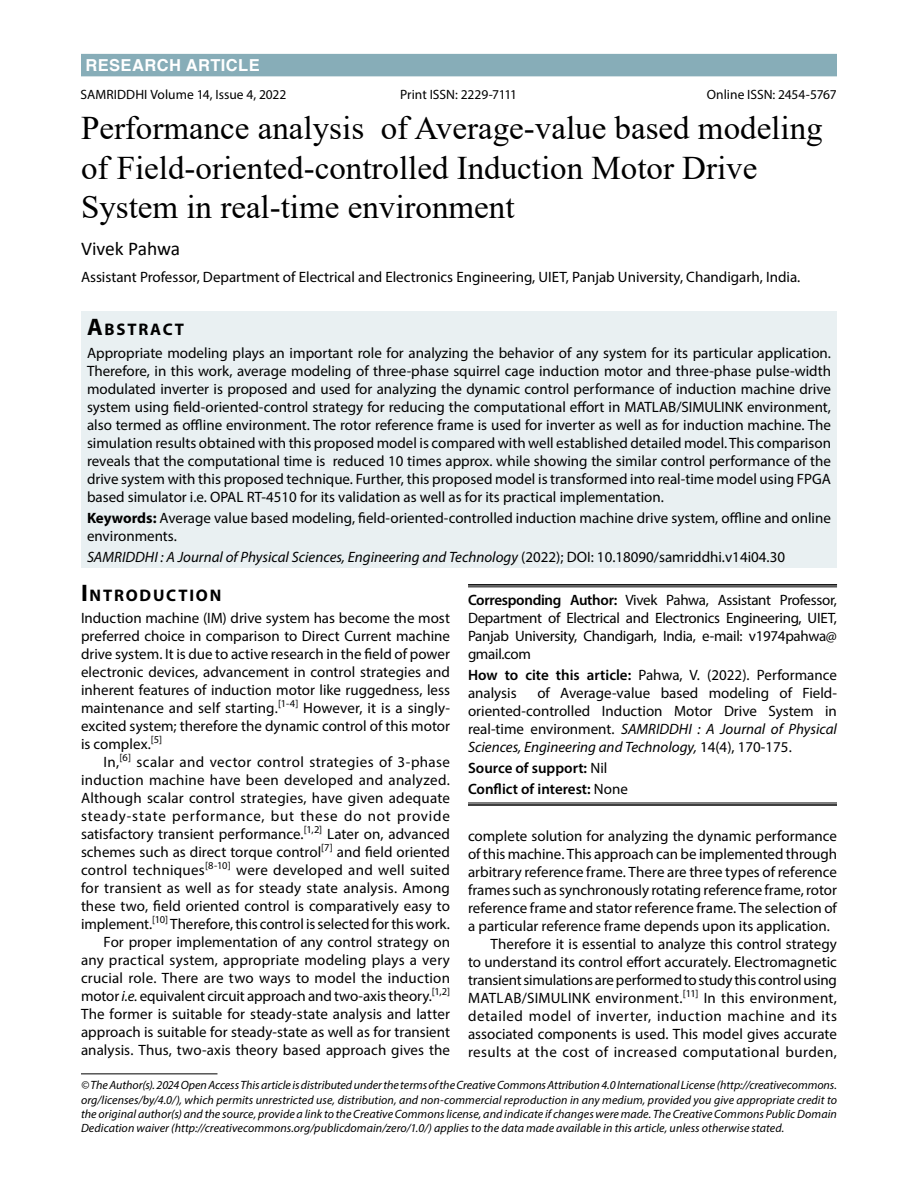
<style>
.page{position:relative;width:918px;height:1188px;background:#fff}
.page>*{position:absolute;margin:0;border:0;box-sizing:border-box;transform-origin:0 0}
.article_head{font:33px/39.6px "Times New Roman";color:#000}
.author{font:19.5px "Calibri";letter-spacing:-.005em;color:#000}
.A{font:700 16.8px "Myriad Pro";letter-spacing:.105em;color:#000}
.Subject{font:700 16.5px "Helvetica";letter-spacing:.025em;color:#fff}
.text{font:15px/18px "Myriad Pro";color:#000;text-align:justify}
.Abstract{font:15px/18px "Myriad Pro";color:#000;text-align:justify}
.affiliation{font:15px/18px "Myriad Pro";color:#000;text-align:justify}
.Body_flush{font:15px/18px "Myriad Pro";color:#000;text-align:justify}
.Abstract-2{font:italic 15px "Myriad Pro";color:#000}
.affiliation-2{font:600 15px "Myriad Pro";color:#000}
.Body_flush_copy{font:13.5px "Myriad Pro";color:#000}
.Bottom_1st_page{font:italic 12px/14.4px "Myriad Pro";letter-spacing:.005em;color:#000;text-align:justify}
.s1{font-size:24px}
.s2{font-weight:700}
.s3{font-style:normal}
.s4{font-style:italic}
.s5{font-weight:600}
.s6{font-weight:400}
</style>
<div class="page">
<div style="left:81px;top:311px;width:756px;height:257px;background:#e9f0f2"></div>
<hr style="left:468px;top:584px;width:369px;height:2px;background:#000">
<hr style="left:468px;top:587px;width:369px;height:1px;background:#000">
<hr style="left:81px;top:1073px;width:137px;height:1px;background:#000">
<hr style="left:468px;top:803px;width:369px;height:1px;background:#000">
<hr style="left:468px;top:804px;width:369px;height:2px;background:#000">
<div style="left:81px;top:54px;width:756px;height:22px;background:#87adb8"></div>
<p class="Subject" style="left:86px;top:52px;width:176px">RESEARCH ARTICLE</p>
<p class="Body_flush_copy" style="left:81px;top:86px;width:207px">SAMRIDDHI Volume 14, Issue 4, 2022</p>
<p class="Body_flush_copy" style="left:400px;top:86px;width:118px">Print ISSN: 2229-7111</p>
<p class="Body_flush_copy" style="left:707px;top:86px;width:131px">Online ISSN: 2454-5767</p>
<p class="article_head" style="left:81px;top:107px;width:743px">Performance analysis of Average-value based modeling of Field-oriented-controlled Induction Motor Drive<br>System in real-time environment</p>
<p class="author" style="left:81px;top:235px;width:101px">Vivek Pahwa</p>
<p class="affiliation" style="left:81px;top:268px;width:721px">Assistant Professor, Department of Electrical and Electronics Engineering, UIET, Panjab University, Chandigarh, India.</p>
<p class="A" style="left:87px;top:319px;width:98px"><span class="s1">A</span>BSTRACT</p>
<p class="Abstract" style="left:87px;top:343px;width:746px">Appropriate modeling plays an important role for analyzing the behavior of any system for its particular application.<br>Therefore, in this work, average modeling of three-phase squirrel cage induction motor and three-phase pulse-width modulated inverter is proposed and used for analyzing the dynamic control performance of induction machine drive system using field-oriented-control strategy for reducing the computational effort in MATLAB/SIMULINK environment, also termed as offline environment. The rotor reference frame is used for inverter as well as for induction machine. The simulation results obtained with this proposed model is compared with well established detailed model. This comparison reveals that the computational time is reduced 10 times approx. while showing the similar control performance of the drive system with this proposed technique. Further, this proposed model is transformed into real-time model using FPGA based simulator i.e. OPAL RT-4510 for its validation as well as for its practical implementation.</p>
<p class="Abstract" style="left:87px;top:508px;width:745px"><span class="s2">Keywords:</span> Average value based modeling, field-oriented-controlled induction machine drive system, offline and online environments.</p>
<p class="Abstract-2" style="left:87px;top:547px;width:700px">SAMRIDDHI : A Journal of Physical Sciences, Engineering and Technology <span class="s3">(2022); DOI: 10.18090/samriddhi.v14i04.30</span></p>
<p class="A" style="left:81px;top:584px;width:142px"><span class="s1">I</span>NTRODUCTION</p>
<p class="Body_flush" style="left:81px;top:609px;width:371px">Induction machine (IM) drive system has become the most preferred choice in comparison to Direct Current machine drive system. It is due to active research in the field of power electronic devices, advancement in control strategies and inherent features of induction motor like ruggedness, less maintenance and self starting.<sup>[1-4]</sup> However, it is a singly&shy;excited system; therefore the dynamic control of this motor is complex.<sup>[5]</sup></p>
<p class="text" style="left:81px;top:753px;width:371px;text-indent:22px">In,<sup>[6]</sup> scalar and vector control strategies of 3-phase induction machine have been developed and analyzed.<br>Although scalar control strategies, have given adequate steady-state performance, but these do not provide satisfactory transient performance.<sup>[1,2]</sup> Later on, advanced schemes such as direct torque control<sup>[7]</sup> and field oriented control techniques<sup>[8-10]</sup> were developed and well suited for transient as well as for steady state analysis. Among these two, field oriented control is comparatively easy to implement.<sup>[10]</sup> Therefore, this control is selected for this work.</p>
<p class="text" style="left:81px;top:933px;width:371px;text-indent:22px">For proper implementation of any control strategy on any practical system, appropriate modeling plays a very crucial role. There are two ways to model the induction motor <span class="s4">i.e.</span> equivalent circuit approach and two-axis theory.<sup>[1,2] </sup>The former is suitable for steady-state analysis and latter approach is suitable for steady-state as well as for transient analysis. Thus, two-axis theory based approach gives the</p>
<p class="affiliation" style="left:468px;top:591px;width:371px"><span class="s5">Corresponding Author:</span> Vivek Pahwa, Assistant Professor, Department of Electrical and Electronics Engineering, UIET, Panjab University, Chandigarh, India, e-mail: v1974pahwa@ gmail.com</p>
<p class="affiliation" style="left:468px;top:666px;width:371px"><span class="s5">How to cite this article:</span> Pahwa, V. (2022). Performance analysis</p>
<p class="affiliation" style="left:468px;top:684px;width:371px;text-indent:69px">of Average-value based modeling of Field&shy;oriented-controlled Induction Motor Drive System in real-time environment. <span class="s4">SAMRIDDHI : A Journal of Physical Sciences, Engineering and Technology,</span> 14(4), 170-175.</p>
<p class="affiliation-2" style="left:468px;top:759px;width:141px">Source of support: <span class="s6">Nil</span></p>
<p class="affiliation-2" style="left:468px;top:779px;width:161px">Conflict of interest: <span class="s6">None</span></p>
<p class="text" style="left:468px;top:826px;width:371px">complete solution for analyzing the dynamic performance of this machine. This approach can be implemented through arbitrary reference frame. There are three types of reference frames such as synchronously rotating reference frame, rotor reference frame and stator reference frame. The selection of a particular reference frame depends upon its application.</p>
<p class="text" style="left:468px;top:934px;width:371px;text-indent:22px">Therefore it is essential to analyze this control strategy to understand its control effort accurately. Electromagnetic transient simulations are performed to study this control using MATLAB/SIMULINK environment.<sup>[11]</sup> In this environment, detailed model of inverter, induction machine and its associated components is used. This model gives accurate results at the cost of increased computational burden,</p>
<p class="Bottom_1st_page" style="left:81px;top:1078px;width:757px">© The Author(s). 2024 Open Access This article is distributed under the terms of the Creative Commons Attribution 4.0 International License (http://creativecommons. org/licenses/by/4.0/), which permits unrestricted use, distribution, and non-commercial reproduction in any medium, provided you give appropriate credit to the original author(s) and the source, provide a link to the Creative Commons license, and indicate if changes were made. The Creative Commons Public Domain Dedication waiver (http://creativecommons.org/publicdomain/zero/1.0/) applies to the data made available in this article, unless otherwise stated.</p>
</div>
